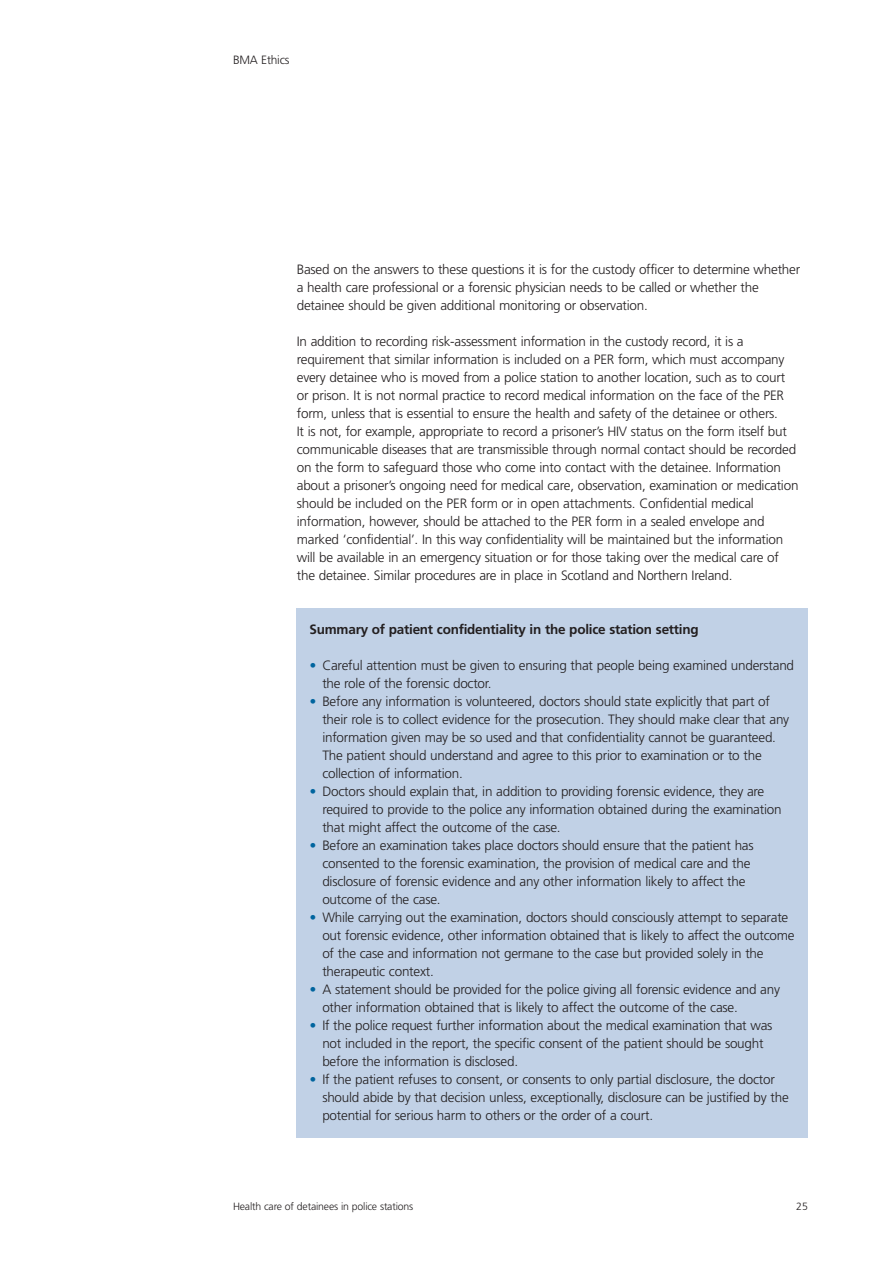
<style>
.page{position:relative;width:893px;height:1263px;background:#fff}
.page>*{position:absolute;margin:0;border:0;box-sizing:border-box;transform-origin:0 0}
.t1{font:300 13.5px/18px "Frutiger";letter-spacing:-.015em;color:#231f20}
.t2{font:700 13.5px "Frutiger";letter-spacing:-.015em;color:#231f20}
.t3{font:300 12px "Frutiger";letter-spacing:-.015em;color:#231f20}
.t4{font:300 10.5px "Frutiger";letter-spacing:-.015em;color:#231f20}
.s1{font-style:italic;color:#00649e}
</style>
<div class="page">
<div style="left:296px;top:608px;width:512px;height:530px;background:#c1d1e6"></div>
<p class="t3" style="left:233px;top:55px;width:58px">BMA Ethics</p>
<p class="t1" style="left:297px;top:261px;width:505px">Based on the answers to these questions it is for the custody officer to determine whether a health care professional or a forensic physician needs to be called or whether the detainee should be given additional monitoring or observation.</p>
<p class="t1" style="left:297px;top:333px;width:503px">In addition to recording risk-assessment information in the custody record, it is a requirement that similar information is included on a PER form, which must accompany every detainee who is moved from a police station to another location, such as to court or prison. It is not normal practice to record medical information on the face of the PER form, unless that is essential to ensure the health and safety of the detainee or others.<br>It is not, for example, appropriate to record a prisoner’s HIV status on the form itself but communicable diseases that are transmissible through normal contact should be recorded on the form to safeguard those who come into contact with the detainee. Information about a prisoner’s ongoing need for medical care, observation, examination or medication should be included on the PER form or in open attachments. Confidential medical information, however, should be attached to the PER form in a sealed envelope and marked ‘confidential’. In this way confidentiality will be maintained but the information will be available in an emergency situation or for those taking over the medical care of the detainee. Similar procedures are in place in Scotland and Northern Ireland.</p>
<p class="t2" style="left:310px;top:623px;width:391px">Summary of patient confidentiality in the police station setting</p>
<p class="t1" style="left:322px;top:657px;width:473px;text-indent:-13px"><span class="s1">•</span> Careful attention must be given to ensuring that people being examined understand the role of the forensic doctor.</p>
<p class="t1" style="left:322px;top:693px;width:468px;text-indent:-13px"><span class="s1">•</span> Before any information is volunteered, doctors should state explicitly that part of their role is to collect evidence for the prosecution. They should make clear that any information given may be so used and that confidentiality cannot be guaranteed.<br>The patient should understand and agree to this prior to examination or to the collection of information.</p>
<p class="t1" style="left:322px;top:783px;width:461px;text-indent:-13px"><span class="s1">•</span> Doctors should explain that, in addition to providing forensic evidence, they are required to provide to the police any information obtained during the examination that might affect the outcome of the case.</p>
<p class="t1" style="left:322px;top:837px;width:433px;text-indent:-13px"><span class="s1">•</span> Before an examination takes place doctors should ensure that the patient has consented to the forensic examination, the provision of medical care and the disclosure of forensic evidence and any other information likely to affect the outcome of the case.</p>
<p class="t1" style="left:322px;top:909px;width:474px;text-indent:-13px"><span class="s1">•</span> While carrying out the examination, doctors should consciously attempt to separate out forensic evidence, other information obtained that is likely to affect the outcome of the case and information not germane to the case but provided solely in the therapeutic context.</p>
<p class="t1" style="left:322px;top:981px;width:459px;text-indent:-13px"><span class="s1">•</span> A statement should be provided for the police giving all forensic evidence and any other information obtained that is likely to affect the outcome of the case.</p>
<p class="t1" style="left:322px;top:1017px;width:452px;text-indent:-13px"><span class="s1">•</span> If the police request further information about the medical examination that was not included in the report, the specific consent of the patient should be sought before the information is disclosed.</p>
<p class="t1" style="left:322px;top:1071px;width:468px;text-indent:-13px"><span class="s1">•</span> If the patient refuses to consent, or consents to only partial disclosure, the doctor should abide by that decision unless, exceptionally, disclosure can be justified by the potential for serious harm to others or the order of a court.</p>
<p class="t4" style="left:233px;top:1202px;width:182px">Health care of detainees in police stations</p>
<p class="t4" style="left:796px;top:1202px;width:13px">25</p>
</div>
